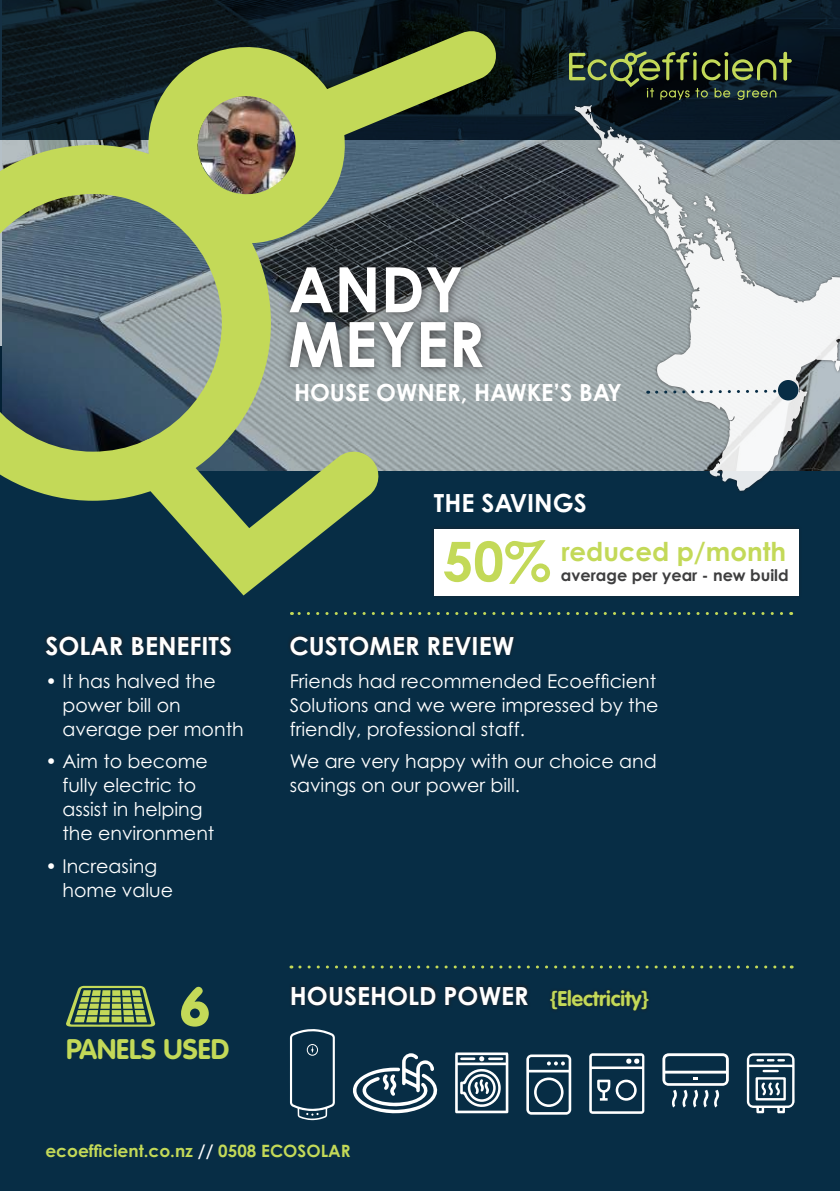
<style>
.page{position:relative;width:840px;height:1191px;background:#fff}
.page>*{position:absolute;margin:0;border:0;box-sizing:border-box;transform-origin:0 0}
.t1{font:700 62.6px/54.8px "Century Gothic";color:#fff}
.t2{font:700 54.6px "Century Gothic";color:#c3d958}
.t3{font:900 53.6px "VAG Rounded Std";color:#c3d958}
.t4{font:700 28px "VAG Rounded Std";color:#c3d958}
.t5{font:700 26px "Century Gothic";color:#c3d958}
.t6{font:700 25px "Century Gothic";color:#fff}
.t7{font:700 23.6px "Century Gothic";color:#fff}
.t8{font:700 21px "VAG Rounded Std";color:#c3d958}
.t9{font:19px/24px "Century Gothic";color:#fff}
.t10{font:700 17px "Century Gothic";color:#c3d958}
.t11{font:700 16px "Century Gothic";color:#3e3e3f}
.s1{color:#fff}
</style>
<div class="page">
<div style="left:0;top:346px;width:839px;height:845px;background:#072d45"></div>
<svg style="left:0;top:139px;width:570px;height:332px;background:#879194"></svg>
<svg style="left:0;top:0;width:839px;height:139px;background:#0c1b24"></svg>
<div style="left:429px;top:525px;width:373px;height:74px;background:#231f20;opacity:.6"></div>
<div style="left:433px;top:529px;width:365px;height:66px;background:#fff"></div>
<div style="left:570px;top:102px;width:269px;height:391px;background:#231f20;opacity:.7"></div>
<svg style="left:574px;top:105px;width:265px;height:386px"></svg>
<div style="left:43px;top:632px;width:191px;height:26px;background:#231f20;opacity:.8"></div>
<svg style="left:291px;top:612px;width:490px;height:3px"></svg>
<div style="left:287px;top:632px;width:229px;height:26px;background:#231f20;opacity:.8"></div>
<svg style="left:568px;top:51px;width:223px;height:49px;background:#2f3f2c"></svg>
<svg style="left:0;top:145px;width:271px;height:356px;background:#798e6e"></svg>
<svg style="left:146px;top:28px;width:353px;height:215px;background:#73814f"></svg>
<svg style="left:130px;top:435px;width:251px;height:160px"></svg>
<div style="left:280px;top:258px;width:211px;height:119px;background:#231f20;opacity:.8"></div>
<svg style="left:647px;top:385px;width:131px;height:10px"></svg>
<div style="left:289px;top:982px;width:241px;height:26px;background:#0e293a"></div>
<svg style="left:66px;top:986px;width:89px;height:40px"></svg>
<svg style="left:526px;top:1054px;width:45px;height:60px"></svg>
<svg style="left:589px;top:1053px;width:55px;height:60px"></svg>
<div style="left:546px;top:987px;width:105px;height:26px;background:#0e293b"></div>
<svg style="left:300px;top:965px;width:491px;height:3px"></svg>
<div style="left:777px;top:380px;width:21px;height:20px;background:#072d45;border-radius:50%"></div>
<svg style="left:746px;top:1053px;width:48px;height:60px"></svg>
<svg style="left:290px;top:1029px;width:45px;height:91px"></svg>
<svg style="left:353px;top:1053px;width:85px;height:60px"></svg>
<svg style="left:455px;top:1052px;width:53px;height:61px"></svg>
<svg style="left:662px;top:1053px;width:66px;height:54px"></svg>
<h1 class="t1" style="left:288px;top:261px;width:198px">ANDY<br>MEYER</h1>
<p class="t7" style="left:294px;top:378px;width:329px">HOUSE OWNER, HAWKE’S BAY</p>
<h3 class="t6" style="left:433px;top:487px;width:154px">THE SAVINGS</h3>
<h3 class="t6" style="left:45px;top:630px;width:188px">SOLAR BENEFITS</h3>
<p class="t9" style="left:62px;top:668px;width:183px;text-indent:-17px">• It has halved the power bill on average per month</p>
<p class="t9" style="left:62px;top:749px;width:153px;text-indent:-17px">• Aim to become fully electric to assist in helping the environment</p>
<p class="t9" style="left:62px;top:853px;width:112px;text-indent:-17px">• Increasing home value</p>
<h2 class="t2" style="left:442px;top:527px;width:110px">50%</h2>
<h3 class="t5" style="left:561px;top:536px;width:226px">reduced p/month</h3>
<p class="t11" style="left:560px;top:565px;width:229px">average per year - new build</p>
<h3 class="t6" style="left:289px;top:630px;width:226px">CUSTOMER REVIEW</h3>
<p class="t9" style="left:289px;top:668px;width:370px">Friends had recommended Ecoefficient<br>Solutions and we were impressed by the friendly, professional staff.</p>
<p class="t9" style="left:289px;top:749px;width:368px">We are very happy with our choice and savings on our power bill.</p>
<h3 class="t6" style="left:290px;top:980px;width:240px">HOUSEHOLD POWER</h3>
<h3 class="t3" style="left:180px;top:974px;width:30px">6</h3>
<p class="t8" style="left:550px;top:986px;width:99px">{Electricity}</p>
<h3 class="t4" style="left:66px;top:1033px;width:165px">PANELS USED</h3>
<p class="t10" style="left:45px;top:1140px;width:306px">ecoefficient.co.nz <span class="s1">//</span> 0508 ECOSOLAR</p>
</div>
